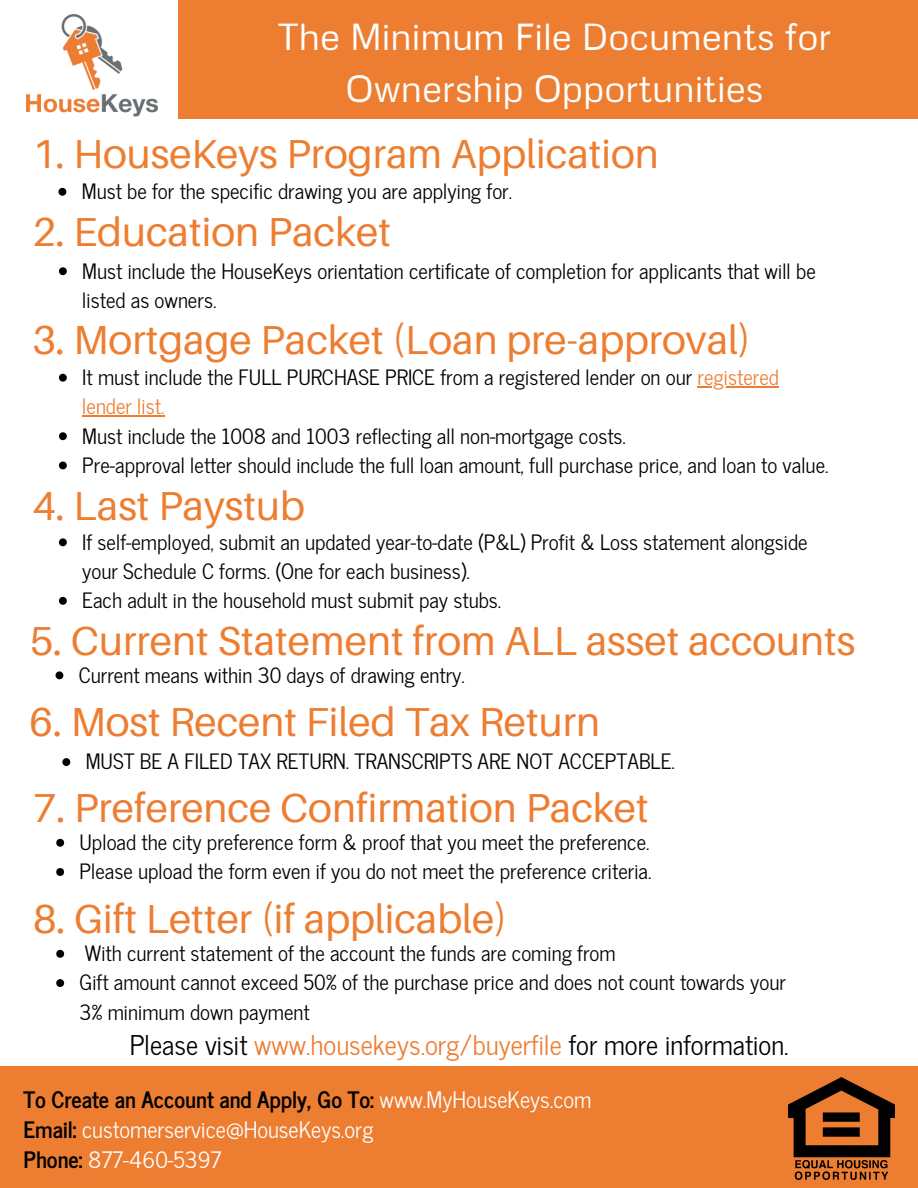
<style>
.page{position:relative;width:918px;height:1188px;background:#fff}
.page>*{position:absolute;margin:0;border:0;box-sizing:border-box;transform-origin:0 0}
.t1{font:40.5px "Aileron";color:#ed7d31}
.t2{font:37.5px/51.8px "Metrophobic";color:#fff;text-align:center}
.t3{font:27px "News Cycle";color:#000}
.t4{font:22.5px "News Cycle";color:#fff}
.t5{font:700 22.5px "News Cycle";color:#000}
.t6{font:21px/29.2px "News Cycle";color:#000}
.s1{color:#ed7d31}
.s2{font-weight:400;color:#fff}
.s3{font-weight:700;color:#000}
</style>
<div class="page">
<div style="left:178px;top:0;width:740px;height:119px;background:#ed7d31"></div>
<img style="left:26px;top:14px;width:132px;height:103px">
<div style="left:0;top:1066px;width:918px;height:122px;background:#ed7d31"></div>
<img style="left:788px;top:1077px;width:107px;height:103px">
<svg style="left:58px;top:188px;width:8px;height:8px"></svg>
<svg style="left:59px;top:267px;width:8px;height:8px"></svg>
<svg style="left:59px;top:374px;width:8px;height:8px"></svg>
<hr style="left:698px;top:386px;width:81px;height:1px;background:#ed7d31">
<hr style="left:82px;top:415px;width:79px;height:2px;background:#ed7d31">
<svg style="left:59px;top:432px;width:8px;height:8px"></svg>
<svg style="left:59px;top:462px;width:8px;height:7px"></svg>
<svg style="left:59px;top:538px;width:8px;height:8px"></svg>
<svg style="left:59px;top:597px;width:8px;height:8px"></svg>
<svg style="left:56px;top:671px;width:7px;height:8px"></svg>
<svg style="left:62px;top:758px;width:8px;height:8px"></svg>
<svg style="left:56px;top:839px;width:8px;height:8px"></svg>
<svg style="left:56px;top:868px;width:8px;height:8px"></svg>
<svg style="left:56px;top:950px;width:8px;height:8px"></svg>
<svg style="left:56px;top:979px;width:8px;height:8px"></svg>
<p class="t2" style="left:278px;top:9px;width:555px">The Minimum File Documents for<br>Ownership Opportunities</p>
<p class="t1" style="left:32px;top:129px;width:628px">1. HouseKeys Program Application</p>
<p class="t1" style="left:32px;top:206px;width:360px">2. Education Packet</p>
<p class="t6" style="left:82px;top:175px;width:432px">Must be for the specific drawing you are applying for.</p>
<p class="t6" style="left:82px;top:255px;width:735px">Must include the HouseKeys orientation certificate of completion for applicants that will be listed as owners.</p>
<p class="t1" style="left:32px;top:315px;width:720px">3. Mortgage Packet (Loan pre-approval)</p>
<p class="t6" style="left:82px;top:361px;width:698px">It must include the FULL PURCHASE PRICE from a registered lender on our <span class="s1">registered lender list.</span></p>
<p class="t6" style="left:82px;top:420px;width:545px">Must include the 1008 and 1003 reflecting all non-mortgage costs.</p>
<p class="t6" style="left:82px;top:449px;width:748px">Pre-approval letter should include the full loan amount, full purchase price, and loan to value.</p>
<p class="t1" style="left:32px;top:480px;width:274px">4. Last Paystub</p>
<p class="t6" style="left:82px;top:526px;width:727px">If self-employed, submit an updated year-to-date (P&amp;L) Profit &amp; Loss statement alongside your Schedule C forms. (One for each business).</p>
<p class="t6" style="left:82px;top:584px;width:421px">Each adult in the household must submit pay stubs.</p>
<p class="t1" style="left:30px;top:616px;width:827px">5. Current Statement from ALL asset accounts</p>
<p class="t6" style="left:79px;top:659px;width:388px">Current means within 30 days of drawing entry.</p>
<p class="t1" style="left:30px;top:697px;width:572px">6. Most Recent Filed Tax Return</p>
<p class="t6" style="left:86px;top:746px;width:591px">MUST BE A FILED TAX RETURN. TRANSCRIPTS ARE NOT ACCEPTABLE.</p>
<p class="t1" style="left:33px;top:782px;width:617px">7. Preference Confirmation Packet</p>
<p class="t6" style="left:80px;top:826px;width:572px">Upload the city preference form &amp; proof that you meet the preference.</p>
<p class="t6" style="left:80px;top:856px;width:574px">Please upload the form even if you do not meet the preference criteria.</p>
<p class="t1" style="left:33px;top:894px;width:475px">8. Gift Letter (if applicable)</p>
<p class="t6" style="left:85px;top:937px;width:532px">With current statement of the account the funds are coming from</p>
<p class="t6" style="left:80px;top:967px;width:708px">Gift amount cannot exceed 50% of the purchase price and does not count towards your<br>3% minimum down payment</p>
<p class="t3" style="left:130px;top:1021px;width:660px">Please visit <span class="s1">www.housekeys.org/buyerfile</span> for more information.</p>
<p class="t5" style="left:23px;top:1079px;width:570px">To Create an Account and Apply, Go To: <span class="s2">www.MyHouseKeys.com</span></p>
<p class="t4" style="left:23px;top:1110px;width:351px"><span class="s3">Email:</span> customerservice@HouseKeys.org</p>
<p class="t4" style="left:23px;top:1140px;width:199px"><span class="s3">Phone:</span> 877-460-5397</p>
</div>
